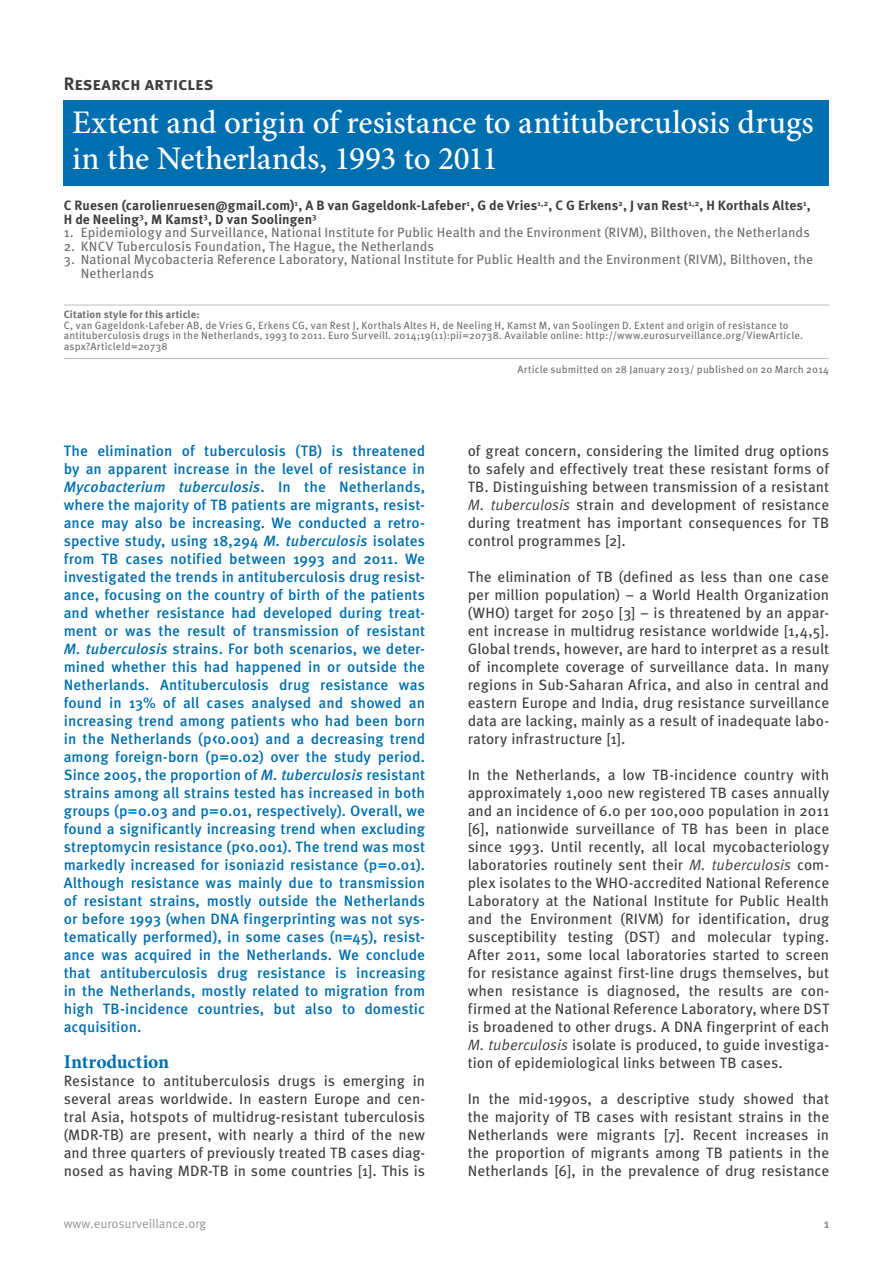
<style>
.page{position:relative;width:893px;height:1263px;background:#fff}
.page>*{position:absolute;margin:0;border:0;box-sizing:border-box;transform-origin:0 0}
.t1{font:500 33px/36px "Minion Pro";letter-spacing:-.005em;color:#fff}
.t2{font:700 19.5px "Minion Pro";letter-spacing:-.005em;color:#006faf}
.t3{font:700 18px "Meta Pro";color:#3e3e3f}
.t4{font:15px/18px "Meta Pro";color:#3e3e3f;text-align:justify}
.t5{font:500 15px/18px "Meta Pro";color:#006faf;text-align:justify}
.t6{font:13.5px/13.5px "Meta Pro";letter-spacing:.005em;color:#6c6d70}
.t7{font:700 13.5px/13.5px "Meta Pro";letter-spacing:.005em;color:#3e3e3f}
.t8{font:12.75px "Meta Pro";color:#939598}
.t9{font:700 12.75px "Meta Pro";color:#939598}
.t10{font:10.5px/10.5px "Meta Pro";letter-spacing:.015em;color:#6c6d70}
.t11{font:700 10.5px "Meta Pro";letter-spacing:.015em;color:#6c6d70}
.s1{font-style:italic}
</style>
<div class="page">
<hr style="left:64px;top:305px;width:765px;height:1px;background:#bcbdc0">
<hr style="left:64px;top:358px;width:765px;height:1px;background:#bcbdc0">
<div style="left:64px;top:100px;width:765px;height:86px;background:#006faf"></div>
<p class="t3" style="left:64px;top:72px;width:151px">Research articles</p>
<h1 class="t1" style="left:72px;top:104px;width:743px">Extent and origin of resistance to antituberculosis drugs in the Netherlands, 1993 to 2011</h1>
<p class="t7" style="left:64px;top:199px;width:749px">C Ruesen (carolienruesen@gmail.com)<sup>1</sup>, A B van Gageldonk-Lafeber<sup>1</sup>, G de Vries<sup>1,2</sup>, C G Erkens<sup>2</sup>, J van Rest<sup>1,2</sup>, H Korthals Altes<sup>1</sup>,<br>H de Neeling<sup>3</sup>, M Kamst<sup>3</sup>, D van Soolingen<sup>3</sup></p>
<p class="t6" style="left:64px;top:226px;width:748px">1. Epidemiology and Surveillance, National Institute for Public Health and the Environment (RIVM), Bilthoven, the Netherlands</p>
<p class="t6" style="left:64px;top:240px;width:372px">2. KNCV Tuberculosis Foundation, The Hague, the Netherlands</p>
<p class="t6" style="left:81px;top:253px;width:734px;text-indent:-17px">3. National Mycobacteria Reference Laboratory, National Institute for Public Health and the Environment (RIVM), Bilthoven, the<br>Netherlands</p>
<p class="t11" style="left:64px;top:308px;width:137px">Citation style for this article:</p>
<p class="t10" style="left:64px;top:320px;width:741px">C, van Gageldonk-Lafeber AB, de Vries G, Erkens CG, van Rest J, Korthals Altes H, de Neeling H, Kamst M, van Soolingen D. Extent and origin of resistance to antituberculosis drugs in the Netherlands, 1993 to 2011. Euro Surveill. 2014;19(11):pii=20738. Available online: http://www.eurosurveillance.org/ViewArticle. aspx?ArticleId=20738</p>
<p class="t10" style="left:517px;top:364px;width:313px">Article submitted on 28 January 2013/ published on 20 March 2014</p>
<p class="t5" style="left:64px;top:442px;width:363px">The elimination of tuberculosis (TB) is threatened by an apparent increase in the level of resistance in <span class="s1">Mycobacterium tuberculosis</span>. In the Netherlands, where the majority of TB patients are migrants, resist&shy;ance may also be increasing. We conducted a retro&shy;spective study, using 18,294 <span class="s1">M. tuberculosis</span> isolates from TB cases notified between 1993 and 2011. We investigated the trends in antituberculosis drug resist&shy;ance, focusing on the country of birth of the patients and whether resistance had developed during treat&shy;ment or was the result of transmission of resistant <span class="s1">M. tuberculosis</span> strains. For both scenarios, we deter&shy;mined whether this had happened in or outside the Netherlands. Antituberculosis drug resistance was found in 13% of all cases analysed and showed an increasing trend among patients who had been born in the Netherlands (p&lt;0.001) and a decreasing trend among foreign-born (p=0.02) over the study period.<br>Since 2005, the proportion of <span class="s1">M. tuberculosis</span> resistant strains among all strains tested has increased in both groups (p=0.03 and p=0.01, respectively). Overall, we found a significantly increasing trend when excluding streptomycin resistance (p&lt;0.001). The trend was most markedly increased for isoniazid resistance (p=0.01).<br>Although resistance was mainly due to transmission of resistant strains, mostly outside the Netherlands or before 1993 (when DNA fingerprinting was not sys&shy;tematically performed), in some cases (n=45), resist&shy;ance was acquired in the Netherlands. We conclude that antituberculosis drug resistance is increasing in the Netherlands, mostly related to migration from high TB-incidence countries, but also to domestic acquisition.</p>
<h2 class="t2" style="left:64px;top:1048px;width:107px">Introduction</h2>
<p class="t4" style="left:64px;top:1072px;width:363px">Resistance to antituberculosis drugs is emerging in several areas worldwide. In eastern Europe and cen&shy;tral Asia, hotspots of multidrug-resistant tuberculosis (MDR-TB) are present, with nearly a third of the new and three quarters of previously treated TB cases diag&shy;nosed as having MDR-TB in some countries [1]. This is</p>
<p class="t4" style="left:468px;top:442px;width:363px">of great concern, considering the limited drug options to safely and effectively treat these resistant forms of TB. Distinguishing between transmission of a resistant <span class="s1">M. tuberculosis</span> strain and development of resistance during treatment has important consequences for TB control programmes [2].</p>
<p class="t4" style="left:468px;top:568px;width:363px">The elimination of TB (defined as less than one case per million population) – a World Health Organization (WHO) target for 2050 [3] – is threatened by an appar&shy;ent increase in multidrug resistance worldwide [1,4,5].<br>Global trends, however, are hard to interpret as a result of incomplete coverage of surveillance data. In many regions in Sub-Saharan Africa, and also in central and eastern Europe and India, drug resistance surveillance data are lacking, mainly as a result of inadequate labo&shy;ratory infrastructure [1].</p>
<p class="t4" style="left:468px;top:766px;width:363px">In the Netherlands, a low TB-incidence country with approximately 1,000 new registered TB cases annually and an incidence of 6.0 per 100,000 population in 2011 [6], nationwide surveillance of TB has been in place since 1993. Until recently, all local mycobacteriology laboratories routinely sent their <span class="s1">M. tuberculosis</span> com&shy;plex isolates to the WHO-accredited National Reference Laboratory at the National Institute for Public Health and the Environment (RIVM) for identification, drug susceptibility testing (DST) and molecular typing.<br>After 2011, some local laboratories started to screen for resistance against first-line drugs themselves, but when resistance is diagnosed, the results are con&shy;firmed at the National Reference Laboratory, where DST is broadened to other drugs. A DNA fingerprint of each <span class="s1">M. tuberculosis</span> isolate is produced, to guide investiga&shy;tion of epidemiological links between TB cases.</p>
<p class="t4" style="left:468px;top:1090px;width:363px">In the mid-1990s, a descriptive study showed that the majority of TB cases with resistant strains in the Netherlands were migrants [7]. Recent increases in the proportion of migrants among TB patients in the Netherlands [6], in the prevalence of drug resistance</p>
<p class="t8" style="left:64px;top:1215px;width:144px">www.eurosurveillance.org</p>
<p class="t9" style="left:824px;top:1215px;width:7px">1</p>
</div>
